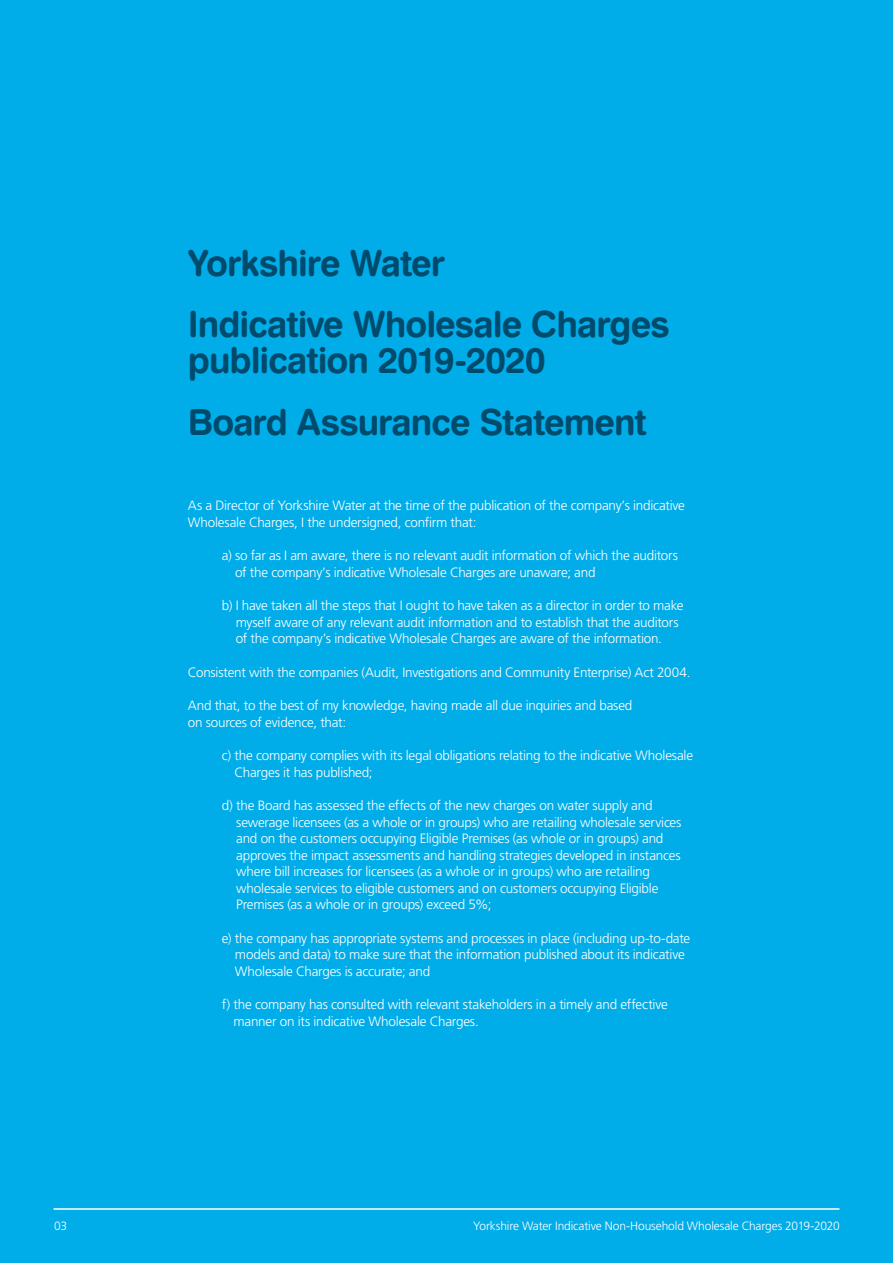
<style>
.page{position:relative;width:893px;height:1263px;background:#00ade9}
.page>*{position:absolute;margin:0;border:0;box-sizing:border-box;transform-origin:0 0}
.t1{font:36px/61.5px "Swiss 721 BT Bold Rounded";letter-spacing:-.025em;color:#004a6c}
.t2{font:300 13.5px/16.5px "Frutiger";letter-spacing:-.02em;color:#fff}
.t3{font:300 12px "Frutiger";letter-spacing:-.015em;color:#fff}
</style>
<div class="page">
<hr style="left:54px;top:1208px;width:785px;height:2px;background:#fff">
<h1 class="t1" style="left:188px;top:231px;width:483px">Yorkshire Water<br>Indicative Wholesale Charges</h1>
<h1 class="t1" style="left:188px;top:329px;width:460px">publication 2019-2020<br>Board Assurance Statement</h1>
<p class="t2" style="left:188px;top:497px;width:499px">As a Director of Yorkshire Water at the time of the publication of the company’s indicative<br>Wholesale Charges, I the undersigned, confirm that:</p>
<p class="t2" style="left:235px;top:547px;width:444px;text-indent:-13px">a) so far as I am aware, there is no relevant audit information of which the auditors of the company’s indicative Wholesale Charges are unaware; and</p>
<p class="t2" style="left:236px;top:597px;width:449px;text-indent:-14px">b) I have taken all the steps that I ought to have taken as a director in order to make myself aware of any relevant audit information and to establish that the auditors of the company’s indicative Wholesale Charges are aware of the information.</p>
<p class="t2" style="left:188px;top:664px;width:504px">Consistent with the companies (Audit, Investigations and Community Enterprise) Act 2004.</p>
<p class="t2" style="left:188px;top:697px;width:446px">And that, to the best of my knowledge, having made all due inquiries and based on sources of evidence, that:</p>
<p class="t2" style="left:235px;top:747px;width:460px;text-indent:-13px">c) the company complies with its legal obligations relating to the indicative Wholesale<br>Charges it has published;</p>
<p class="t2" style="left:236px;top:797px;width:447px;text-indent:-14px">d) the Board has assessed the effects of the new charges on water supply and sewerage licensees (as a whole or in groups) who are retailing wholesale services and on the customers occupying Eligible Premises (as whole or in groups) and approves the impact assessments and handling strategies developed in instances where bill increases for licensees (as a whole or in groups) who are retailing wholesale services to eligible customers and on customers occupying Eligible Premises (as a whole or in groups) exceed 5%;</p>
<p class="t2" style="left:235px;top:930px;width:457px;text-indent:-13px">e) the company has appropriate systems and processes in place (including up-to-date models and data) to make sure that the information published about its indicative<br>Wholesale Charges is accurate; and</p>
<p class="t2" style="left:234px;top:996px;width:436px;text-indent:-12px">f) the company has consulted with relevant stakeholders in a timely and effective manner on its indicative Wholesale Charges.</p>
<p class="t3" style="left:54px;top:1219px;width:15px">03</p>
<p class="t3" style="left:473px;top:1219px;width:368px">Yorkshire Water Indicative Non-Household Wholesale Charges 2019-2020</p>
</div>
